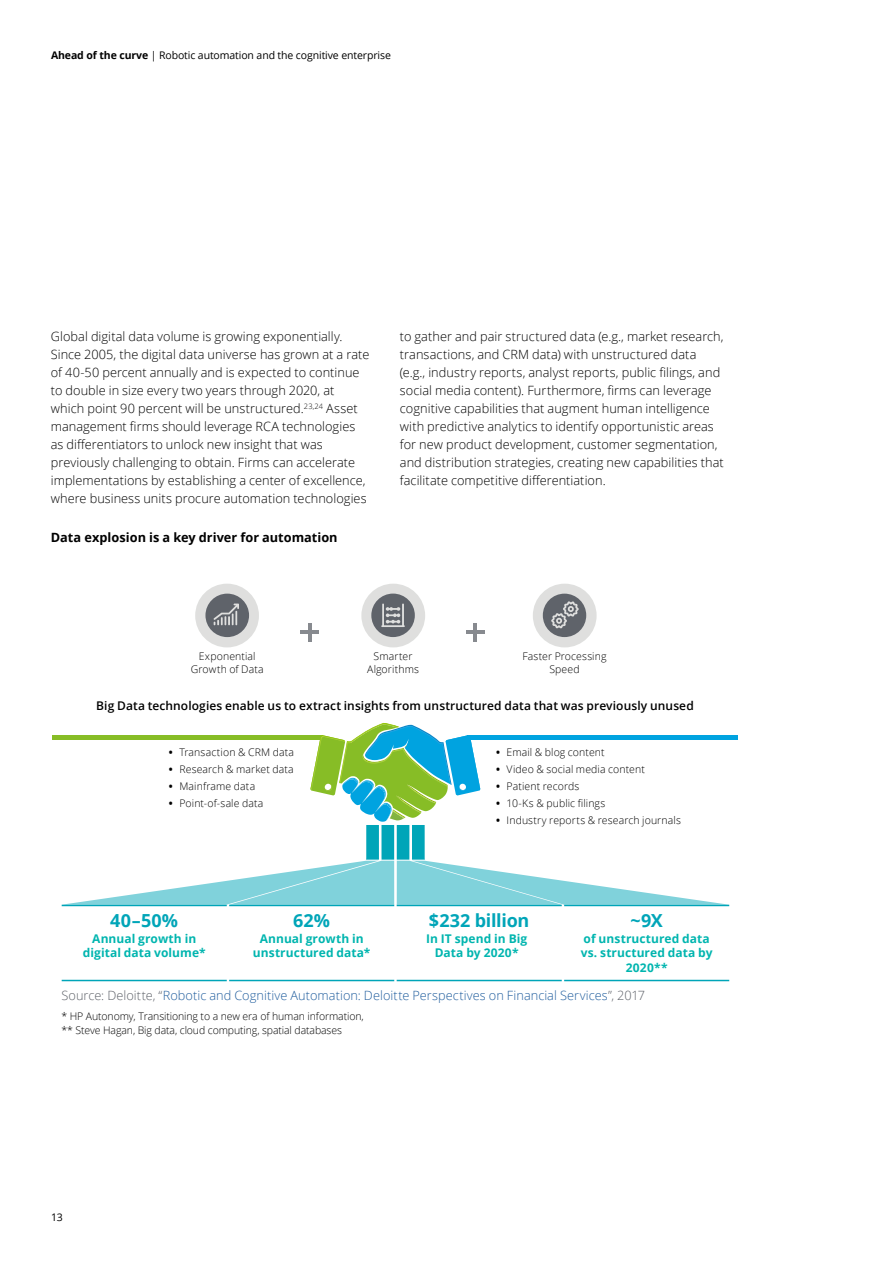
<style>
.page{position:relative;width:893px;height:1263px;background:#fff}
.page>*{position:absolute;margin:0;border:0;box-sizing:border-box;transform-origin:0 0}
.t1{font:700 18px "Open Sans";letter-spacing:-.015em;color:#00a5b8}
.t2{font:300 12.75px/18px "Open Sans";letter-spacing:.005em;color:#000}
.t3{font:300 12.75px "Open Sans";letter-spacing:.005em;color:#215e9e}
.t4{font:700 12.75px "Open Sans";color:#000}
.t5{font:700 12px/14.4px "Open Sans";letter-spacing:.005em;color:#00b5af;text-align:center}
.t6{font:600 12px "Open Sans";letter-spacing:.005em;color:#000}
.t7{font:300 10.5px/12.6px "Open Sans";letter-spacing:.01em;color:#000;text-align:center}
.t8{font:300 10.5px/14.2px "Open Sans";letter-spacing:-.01em;color:#000}
.t9{font:10.5px "Open Sans";letter-spacing:-.01em;color:#000}
.s1{font-weight:700}
.s2{color:#5f636a}
</style>
<div class="page">
<div style="left:195px;top:584px;width:64px;height:63px;background:#dfdfde;border-radius:50%"></div>
<div style="left:361px;top:584px;width:64px;height:63px;background:#dfdfde;border-radius:50%"></div>
<div style="left:533px;top:584px;width:64px;height:63px;background:#dfdfde;border-radius:50%"></div>
<hr style="left:308px;top:623px;width:4px;height:19px;background:#878a8f">
<hr style="left:300px;top:630px;width:19px;height:4px;background:#878a8f">
<hr style="left:473px;top:623px;width:4px;height:19px;background:#878a8f">
<hr style="left:466px;top:630px;width:18px;height:4px;background:#878a8f">
<hr style="left:468px;top:736px;width:270px;height:4px;background:#00a3e0">
<hr style="left:52px;top:736px;width:271px;height:4px;background:#87bd26">
<svg style="left:61px;top:723px;width:668px;height:182px"></svg>
<svg style="left:543px;top:594px;width:43px;height:43px"></svg>
<svg style="left:205px;top:594px;width:44px;height:43px"></svg>
<svg style="left:371px;top:594px;width:44px;height:43px"></svg>
<hr style="left:62px;top:905px;width:165px;height:1px;background:#00a5b8">
<hr style="left:62px;top:980px;width:165px;height:1px;background:#00a5b8">
<hr style="left:229px;top:905px;width:165px;height:1px;background:#00a5b8">
<hr style="left:229px;top:980px;width:165px;height:1px;background:#00a5b8">
<hr style="left:397px;top:905px;width:165px;height:1px;background:#00a5b8">
<hr style="left:397px;top:980px;width:165px;height:1px;background:#00a5b8">
<hr style="left:564px;top:905px;width:165px;height:1px;background:#00a5b8">
<hr style="left:564px;top:980px;width:165px;height:1px;background:#00a5b8">
<p class="t9" style="left:51px;top:48px;width:341px"><span class="s1">Ahead of the curve</span> | Robotic automation and the cognitive enterprise</p>
<p class="t2" style="left:51px;top:327px;width:320px">Global digital data volume is growing exponentially.<br>Since 2005, the digital data universe has grown at a rate of 40-50 percent annually and is expected to continue to double in size every two years through 2020, at which point 90 percent will be unstructured.<sup>23,24</sup> Asset management firms should leverage RCA technologies as differentiators to unlock new insight that was previously challenging to obtain. Firms can accelerate implementations by establishing a center of excellence, where business units procure automation technologies</p>
<p class="t2" style="left:400px;top:327px;width:325px">to gather and pair structured data (e.g., market research, transactions, and CRM data) with unstructured data (e.g., industry reports, analyst reports, public filings, and social media content). Furthermore, firms can leverage cognitive capabilities that augment human intelligence with predictive analytics to identify opportunistic areas for new product development, customer segmentation, and distribution strategies, creating new capabilities that facilitate competitive differentiation.</p>
<p class="t4" style="left:51px;top:528px;width:288px">Data explosion is a key driver for automation</p>
<p class="t7" style="left:191px;top:650px;width:75px">Exponential<br>Growth of Data</p>
<p class="t7" style="left:367px;top:650px;width:53px">Smarter<br>Algorithms</p>
<p class="t7" style="left:523px;top:650px;width:85px">Faster Processing<br>Speed</p>
<p class="t6" style="left:96px;top:698px;width:599px">Big Data technologies enable us to extract insights from unstructured data that was previously unused</p>
<p class="t7" style="left:169px;top:746px;width:127px"><span class="s1">•</span> Transaction &amp; CRM data</p>
<p class="t7" style="left:169px;top:763px;width:126px"><span class="s1">•</span> Research &amp; market data</p>
<p class="t7" style="left:169px;top:780px;width:88px"><span class="s1">•</span> Mainframe data</p>
<p class="t7" style="left:169px;top:797px;width:96px"><span class="s1">•</span> Point-of-sale data</p>
<p class="t7" style="left:496px;top:746px;width:110px"><span class="s1">•</span> Email &amp; blog content</p>
<p class="t7" style="left:496px;top:763px;width:150px"><span class="s1">•</span> Video &amp; social media content</p>
<p class="t7" style="left:496px;top:780px;width:85px"><span class="s1">•</span> Patient records</p>
<p class="t7" style="left:496px;top:797px;width:111px"><span class="s1">•</span> 10-Ks &amp; public filings</p>
<p class="t7" style="left:496px;top:813px;width:186px"><span class="s1">•</span> Industry reports &amp; research journals</p>
<h1 class="t1" style="left:110px;top:908px;width:69px">40–50%</h1>
<h1 class="t1" style="left:293px;top:908px;width:38px">62%</h1>
<h1 class="t1" style="left:429px;top:908px;width:102px">$232 billion</h1>
<h1 class="t1" style="left:630px;top:908px;width:34px">~9X</h1>
<p class="t5" style="left:83px;top:931px;width:124px">Annual growth in digital data volume*</p>
<p class="t5" style="left:426px;top:931px;width:103px">In IT spend in Big<br>Data by 2020*</p>
<p class="t5" style="left:253px;top:931px;width:119px">Annual growth in unstructured data*</p>
<p class="t5" style="left:581px;top:931px;width:133px">of unstructured data vs. structured data by<br>2020**</p>
<p class="t3" style="left:61px;top:986px;width:585px"><span class="s2">Source: Deloitte, “</span>Robotic and Cognitive Automation: Deloitte Perspectives on Financial Services<span class="s2">”, 2017</span></p>
<p class="t8" style="left:61px;top:1009px;width:304px">* HP Autonomy, Transitioning to a new era of human information, ** Steve Hagan, Big data, cloud computing, spatial databases</p>
<p class="t9" style="left:51px;top:1210px;width:13px">13</p>
</div>
